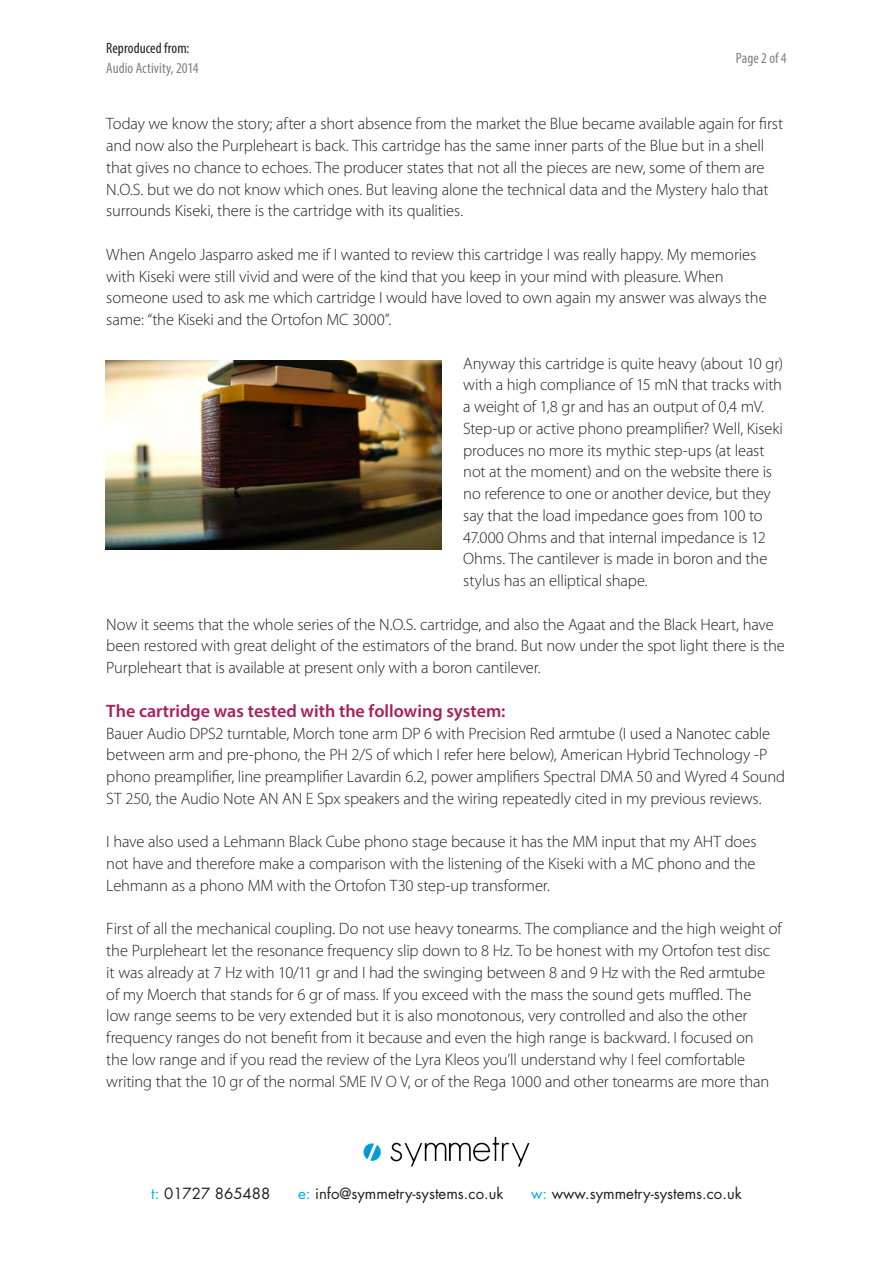
<style>
.page{position:relative;width:893px;height:1263px;background:#fff}
.page>*{position:absolute;margin:0;border:0;box-sizing:border-box;transform-origin:0 0}
.t1{font:600 18px "Myriad Pro";color:#a91e5c}
.t2{font:300 16.5px/21.8px "Myriad Pro";letter-spacing:-.01em;color:#231f20}
.t3{font:15px "Futura";color:#231f20}
.t4{font:condensed 15px "Myriad Pro";letter-spacing:.005em;color:#7e8083}
.t5{font:condensed 15px "Myriad Pro";letter-spacing:.005em;color:#231f20}
.s1{color:#00aeef}
</style>
<div class="page">
<img style="left:106px;top:361px;width:336px;height:188px">
<img style="left:363px;top:1136px;width:167px;height:31px">
<p class="t5" style="left:106px;top:39px;width:85px">Reproduced from:</p>
<p class="t4" style="left:106px;top:59px;width:94px">Audio Activity, 2014</p>
<p class="t4" style="left:736px;top:49px;width:52px">Page 2 of 4</p>
<p class="t2" style="left:106px;top:113px;width:678px">Today we know the story; after a short absence from the market the Blue became available again for first and now also the Purpleheart is back. This cartridge has the same inner parts of the Blue but in a shell that gives no chance to echoes. The producer states that not all the pieces are new, some of them are N.O.S. but we do not know which ones. But leaving alone the technical data and the Mystery halo that surrounds Kiseki, there is the cartridge with its qualities.</p>
<p class="t2" style="left:106px;top:243px;width:662px">When Angelo Jasparro asked me if I wanted to review this cartridge I was really happy. My memories with Kiseki were still vivid and were of the kind that you keep in your mind with pleasure. When someone used to ask me which cartridge I would have loved to own again my answer was always the same: “the Kiseki and the Ortofon MC 3000”.</p>
<p class="t2" style="left:463px;top:352px;width:322px">Anyway this cartridge is quite heavy (about 10 gr) with a high compliance of 15 mN that tracks with a weight of 1,8 gr and has an output of 0,4 mV.<br>Step-up or active phono preamplifier? Well, Kiseki produces no more its mythic step-ups (at least not at the moment) and on the website there is no reference to one or another device, but they say that the load impedance goes from 100 to 47.000 Ohms and that internal impedance is 12<br>Ohms. The cantilever is made in boron and the stylus has an elliptical shape.</p>
<p class="t2" style="left:106px;top:613px;width:680px">Now it seems that the whole series of the N.O.S. cartridge, and also the Agaat and the Black Heart, have been restored with great delight of the estimators of the brand. But now under the spot light there is the<br>Purpleheart that is available at present only with a boron cantilever.</p>
<p class="t1" style="left:106px;top:699px;width:401px">The cartridge was tested with the following system:</p>
<p class="t2" style="left:106px;top:722px;width:680px">Bauer Audio DPS2 turntable, Morch tone arm DP 6 with Precision Red armtube (I used a Nanotec cable between arm and pre-phono, the PH 2/S of which I refer here below), American Hybrid Technology -P phono preamplifier, line preamplifier Lavardin 6.2, power amplifiers Spectral DMA 50 and Wyred 4 Sound ST 250, the Audio Note AN AN E Spx speakers and the wiring repeatedly cited in my previous reviews.</p>
<p class="t2" style="left:106px;top:831px;width:652px;text-align:justify">I have also used a Lehmann Black Cube phono stage because it has the MM input that my AHT does not have and therefore make a comparison with the listening of the Kiseki with a MC phono and the Lehmann as a phono MM with the Ortofon T30 step-up transformer.</p>
<p class="t2" style="left:106px;top:918px;width:677px">First of all the mechanical coupling. Do not use heavy tonearms. The compliance and the high weight of the Purpleheart let the resonance frequency slip down to 8 Hz. To be honest with my Ortofon test disc it was already at 7 Hz with 10/11 gr and I had the swinging between 8 and 9 Hz with the Red armtube of my Moerch that stands for 6 gr of mass. If you exceed with the mass the sound gets muffled. The<br>low range seems to be very extended but it is also monotonous, very controlled and also the other frequency ranges do not benefit from it because and even the high range is backward. I focused on<br>the low range and if you read the review of the Lyra Kleos you’ll understand why I feel comfortable writing that the 10 gr of the normal SME IV O V, or of the Rega 1000 and other tonearms are more than</p>
<p class="t3" style="left:151px;top:1184px;width:121px"><span class="s1">t:</span> 01727 865488</p>
<p class="t3" style="left:298px;top:1184px;width:207px"><span class="s1">e:</span> info@symmetry-systems.co.uk</p>
<p class="t3" style="left:531px;top:1184px;width:212px"><span class="s1">w:</span> www.symmetry-systems.co.uk</p>
</div>
